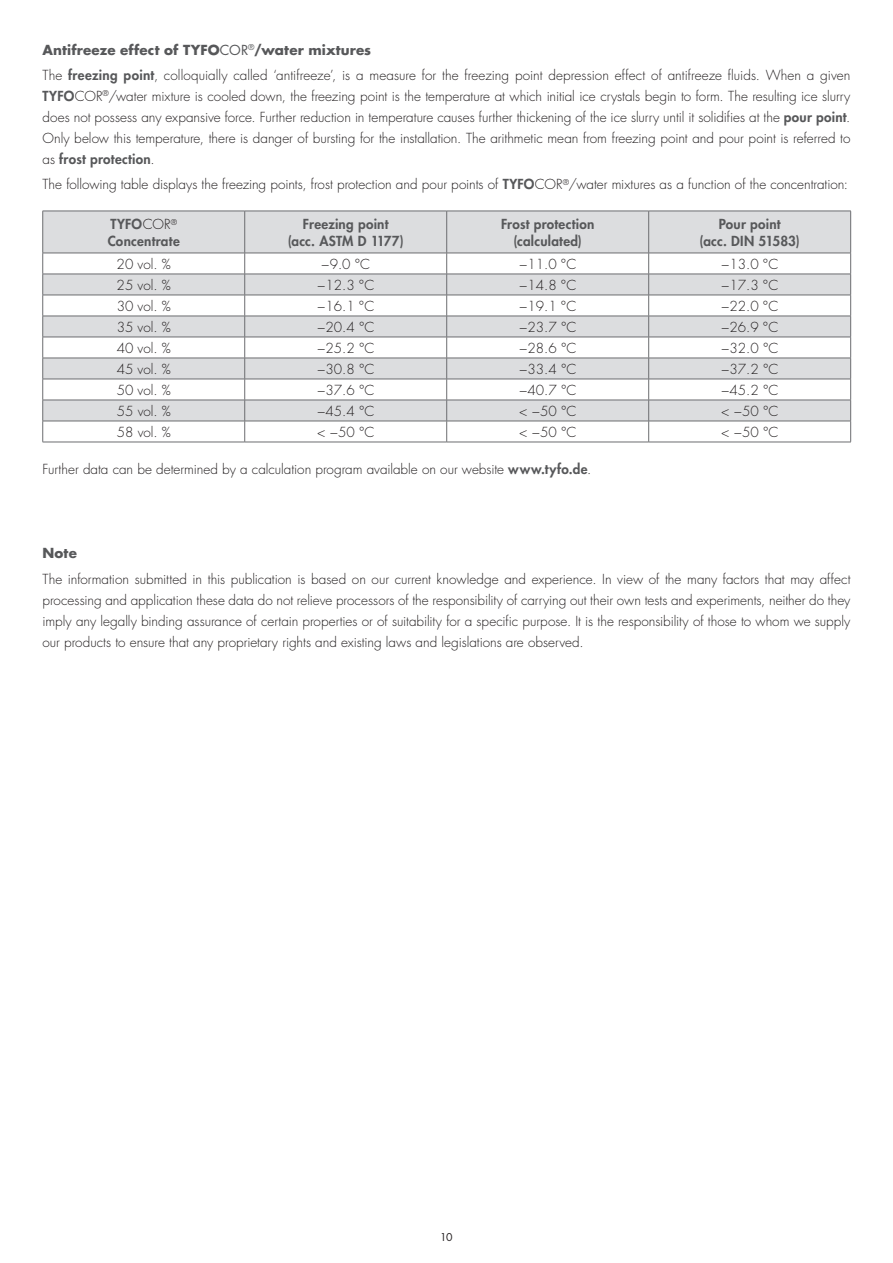
<style>
.page{position:relative;width:893px;height:1263px;background:#fff}
.page>*{position:absolute;margin:0;border:0;box-sizing:border-box;transform-origin:0 0}
.t1{font:300 13.5px/21px "Futura Std";color:#231f20;text-align:justify}
.t2{font:800 13.5px/16.5px "Futura Std";letter-spacing:.015em;color:#57585a;text-align:center}
.t3{font:700 13.5px "Futura Std";color:#57585a}
.t4{font:10.5px "Futura Std";color:#231f20}
.s1{font-weight:700;color:#57585a}
.s2{font-weight:400;color:#57585a}
.s3{font-weight:800;color:#57585a}
.s4{font-weight:300;color:#231f20}
</style>
<div class="page">
<svg style="left:43px;top:212px;width:807px;height:209px;fill:#dcdddf"></svg>
<hr style="left:244px;top:211px;width:1px;height:42px;background:#6c6d70">
<hr style="left:446px;top:211px;width:1px;height:42px;background:#6c6d70">
<hr style="left:648px;top:211px;width:1px;height:42px;background:#6c6d70">
<hr style="left:43px;top:253px;width:202px;height:1px;background:#6c6d70">
<hr style="left:245px;top:253px;width:202px;height:1px;background:#6c6d70">
<hr style="left:447px;top:253px;width:202px;height:1px;background:#6c6d70">
<hr style="left:649px;top:253px;width:202px;height:1px;background:#6c6d70">
<hr style="left:43px;top:274px;width:202px;height:1px;background:#6c6d70">
<hr style="left:245px;top:274px;width:202px;height:1px;background:#6c6d70">
<hr style="left:447px;top:274px;width:202px;height:1px;background:#6c6d70">
<hr style="left:649px;top:274px;width:202px;height:1px;background:#6c6d70">
<hr style="left:43px;top:295px;width:202px;height:1px;background:#6c6d70">
<hr style="left:245px;top:295px;width:202px;height:1px;background:#6c6d70">
<hr style="left:447px;top:295px;width:202px;height:1px;background:#6c6d70">
<hr style="left:649px;top:295px;width:202px;height:1px;background:#6c6d70">
<hr style="left:43px;top:316px;width:202px;height:1px;background:#6c6d70">
<hr style="left:245px;top:316px;width:202px;height:1px;background:#6c6d70">
<hr style="left:447px;top:316px;width:202px;height:1px;background:#6c6d70">
<hr style="left:649px;top:316px;width:202px;height:1px;background:#6c6d70">
<hr style="left:43px;top:337px;width:202px;height:1px;background:#6c6d70">
<hr style="left:245px;top:337px;width:202px;height:1px;background:#6c6d70">
<hr style="left:447px;top:337px;width:202px;height:1px;background:#6c6d70">
<hr style="left:649px;top:337px;width:202px;height:1px;background:#6c6d70">
<hr style="left:43px;top:358px;width:202px;height:1px;background:#6c6d70">
<hr style="left:245px;top:358px;width:202px;height:1px;background:#6c6d70">
<hr style="left:447px;top:358px;width:202px;height:1px;background:#6c6d70">
<hr style="left:649px;top:358px;width:202px;height:1px;background:#6c6d70">
<hr style="left:43px;top:379px;width:202px;height:1px;background:#6c6d70">
<hr style="left:245px;top:379px;width:202px;height:1px;background:#6c6d70">
<hr style="left:447px;top:379px;width:202px;height:1px;background:#6c6d70">
<hr style="left:649px;top:379px;width:202px;height:1px;background:#6c6d70">
<hr style="left:43px;top:400px;width:202px;height:1px;background:#6c6d70">
<hr style="left:245px;top:400px;width:202px;height:1px;background:#6c6d70">
<hr style="left:447px;top:400px;width:202px;height:1px;background:#6c6d70">
<hr style="left:649px;top:400px;width:202px;height:1px;background:#6c6d70">
<hr style="left:43px;top:421px;width:202px;height:1px;background:#6c6d70">
<hr style="left:245px;top:421px;width:202px;height:1px;background:#6c6d70">
<svg style="left:244px;top:253px;width:1px;height:189px"></svg>
<hr style="left:447px;top:421px;width:202px;height:1px;background:#6c6d70">
<svg style="left:446px;top:253px;width:1px;height:189px"></svg>
<hr style="left:649px;top:421px;width:202px;height:1px;background:#6c6d70">
<svg style="left:648px;top:253px;width:1px;height:189px"></svg>
<hr style="left:43px;top:211px;width:202px;height:1px;background:#6c6d70">
<hr style="left:42px;top:211px;width:1px;height:42px;background:#6c6d70">
<hr style="left:245px;top:211px;width:202px;height:1px;background:#6c6d70">
<hr style="left:447px;top:211px;width:202px;height:1px;background:#6c6d70">
<hr style="left:649px;top:211px;width:202px;height:1px;background:#6c6d70">
<hr style="left:850px;top:211px;width:1px;height:42px;background:#6c6d70">
<svg style="left:42px;top:253px;width:1px;height:189px"></svg>
<svg style="left:850px;top:253px;width:1px;height:189px"></svg>
<hr style="left:43px;top:442px;width:202px;height:1px;background:#6c6d70">
<hr style="left:245px;top:442px;width:202px;height:1px;background:#6c6d70">
<hr style="left:447px;top:442px;width:202px;height:1px;background:#6c6d70">
<hr style="left:649px;top:442px;width:202px;height:1px;background:#6c6d70">
<p class="t1" style="left:43px;top:37px;width:809px;line-height:25.2px"><span class="s1">Antifreeze effect of TYFO</span><span class="s2">COR</span><sup>®</sup><span class="s1">/water mixtures<br></span>The <span class="s3">freezing point</span>, colloquially called ‘antifreeze’, is a measure for the freezing point depression effect of antifreeze fluids. When a given</p>
<p class="t1" style="left:43px;top:86px;width:809px"><span class="s3">TYFO</span>COR<sup>®</sup>/water mixture is cooled down, the freezing point is the temperature at which initial ice crystals begin to form. The resulting ice slurry does not possess any expansive force. Further reduction in temperature causes further thickening of the ice slurry until it solidifies at the <span class="s3">pour point</span>.<br>Only below this temperature, there is danger of bursting for the installation. The arithmetic mean from freezing point and pour point is referred to as <span class="s3">frost protection</span>.</p>
<p class="t1" style="left:43px;top:174px;width:807px">The following table displays the freezing points, frost protection and pour points of <span class="s3">TYFO</span>COR<sup>®</sup>/water mixtures as a function of the concentration:</p>
<p class="t2" style="left:108px;top:216px;width:74px;text-align:left">TYFO<span class="s4">COR</span><sup>®<br></sup>Concentrate</p>
<p class="t2" style="left:288px;top:216px;width:117px">Freezing point (acc. ASTM D 1177)</p>
<p class="t2" style="left:501px;top:216px;width:95px">Frost protection (calculated)</p>
<p class="t2" style="left:700px;top:216px;width:102px">Pour point<br>(acc. DIN 51583)</p>
<p class="t1" style="left:117px;top:254px;width:56px">20 vol. %</p>
<p class="t1" style="left:321px;top:254px;width:50px">−9.0 °C</p>
<p class="t1" style="left:519px;top:254px;width:59px">−11.0 °C</p>
<p class="t1" style="left:721px;top:254px;width:59px">−13.0 °C</p>
<p class="t1" style="left:117px;top:275px;width:56px">25 vol. %</p>
<p class="t1" style="left:317px;top:275px;width:59px">−12.3 °C</p>
<p class="t1" style="left:519px;top:275px;width:59px">−14.8 °C</p>
<p class="t1" style="left:721px;top:275px;width:59px">−17.3 °C</p>
<p class="t1" style="left:117px;top:296px;width:56px">30 vol. %</p>
<p class="t1" style="left:317px;top:296px;width:59px">−16.1 °C</p>
<p class="t1" style="left:519px;top:296px;width:59px">−19.1 °C</p>
<p class="t1" style="left:721px;top:296px;width:59px">−22.0 °C</p>
<p class="t1" style="left:117px;top:317px;width:56px">35 vol. %</p>
<p class="t1" style="left:317px;top:317px;width:59px">−20.4 °C</p>
<p class="t1" style="left:519px;top:317px;width:59px">−23.7 °C</p>
<p class="t1" style="left:721px;top:317px;width:59px">−26.9 °C</p>
<p class="t1" style="left:117px;top:338px;width:56px">40 vol. %</p>
<p class="t1" style="left:317px;top:338px;width:59px">−25.2 °C</p>
<p class="t1" style="left:519px;top:338px;width:59px">−28.6 °C</p>
<p class="t1" style="left:721px;top:338px;width:59px">−32.0 °C</p>
<p class="t1" style="left:117px;top:359px;width:56px">45 vol. %</p>
<p class="t1" style="left:317px;top:359px;width:59px">−30.8 °C</p>
<p class="t1" style="left:519px;top:359px;width:59px">−33.4 °C</p>
<p class="t1" style="left:721px;top:359px;width:59px">−37.2 °C</p>
<p class="t1" style="left:117px;top:380px;width:56px">50 vol. %</p>
<p class="t1" style="left:317px;top:380px;width:59px">−37.6 °C</p>
<p class="t1" style="left:519px;top:380px;width:59px">−40.7 °C</p>
<p class="t1" style="left:721px;top:380px;width:59px">−45.2 °C</p>
<p class="t1" style="left:117px;top:401px;width:56px">55 vol. %</p>
<p class="t1" style="left:317px;top:401px;width:59px">−45.4 °C</p>
<p class="t1" style="left:519px;top:401px;width:59px">&lt; −50 °C</p>
<p class="t1" style="left:721px;top:401px;width:59px">&lt; −50 °C</p>
<p class="t1" style="left:117px;top:422px;width:56px">58 vol. %</p>
<p class="t1" style="left:317px;top:422px;width:59px">&lt; −50 °C</p>
<p class="t1" style="left:519px;top:422px;width:59px">&lt; −50 °C</p>
<p class="t1" style="left:721px;top:422px;width:59px">&lt; −50 °C</p>
<p class="t1" style="left:43px;top:459px;width:550px">Further data can be determined by a calculation program available on our website <span class="s3">www.tyfo.de</span>.</p>
<p class="t3" style="left:43px;top:544px;width:36px">Note</p>
<p class="t1" style="left:43px;top:569px;width:809px">The information submitted in this publication is based on our current knowledge and experience. In view of the many factors that may affect processing and application these data do not relieve processors of the responsibility of carrying out their own tests and experiments, neither do they imply any legally binding assurance of certain properties or of suitability for a specific purpose. It is the responsibility of those to whom we supply our products to ensure that any proprietary rights and existing laws and legislations are observed.</p>
<p class="t4" style="left:440px;top:1230px;width:14px">10</p>
</div>
